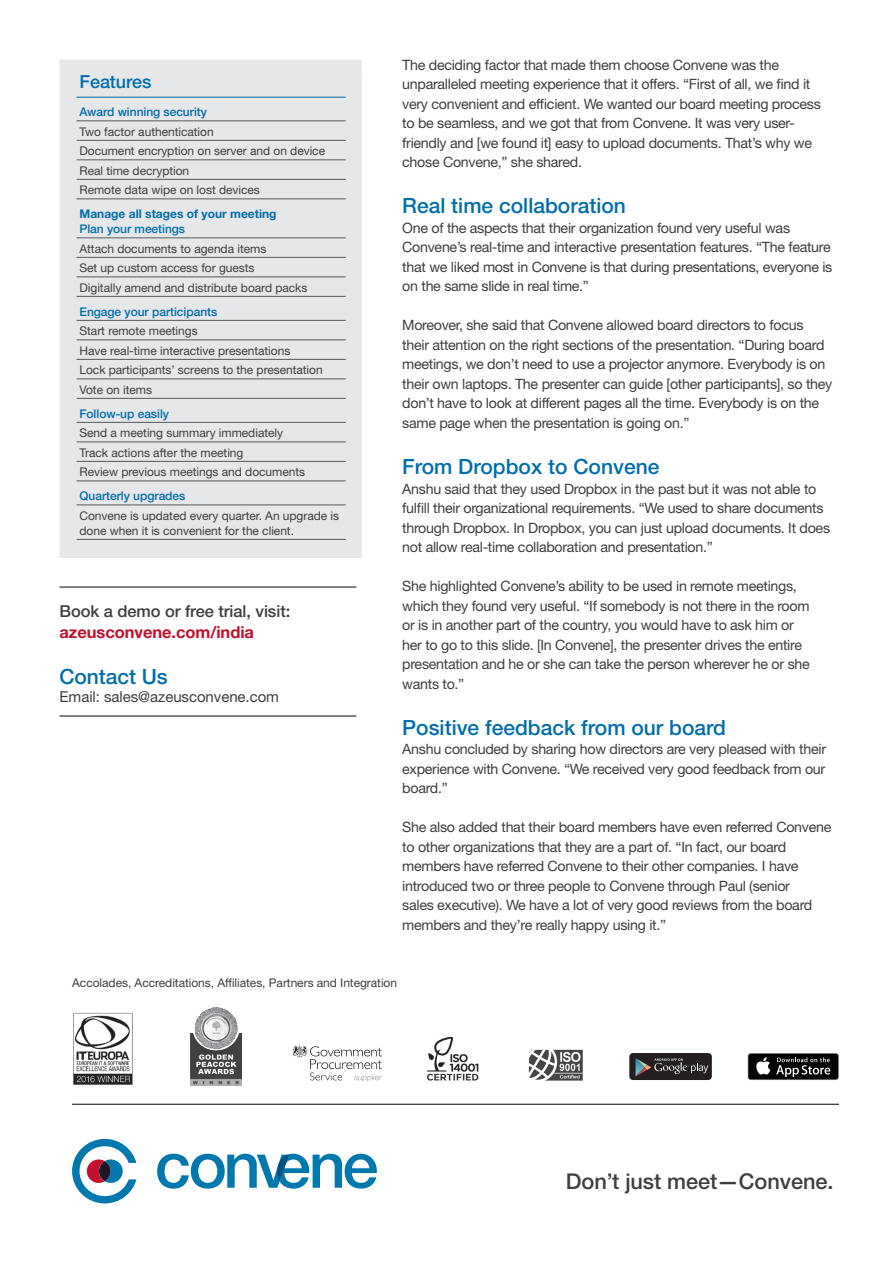
<style>
.page{position:relative;width:893px;height:1263px;background:#fff}
.page>*{position:absolute;margin:0;border:0;box-sizing:border-box;transform-origin:0 0}
.t1{font:500 21.75px "Helvetica Neue LT Std";letter-spacing:-.005em;color:#3e3e3f}
.t2{font:500 21px "Helvetica Neue LT Std";color:#006eab}
.t3{font:500 18px "Helvetica Neue LT Std";letter-spacing:-.005em;color:#006eab}
.t4{font:500 16.5px "Helvetica Neue LT Std";letter-spacing:-.005em;color:#3e3e3f}
.t5{font:700 16.5px "Helvetica Neue LT Std";letter-spacing:-.005em;color:#c3102f}
.t6{font:15px "Helvetica Neue LT Std";letter-spacing:-.005em;color:#3e3e3f}
.t7{font:14.25px/19.5px "Helvetica Neue LT Std";letter-spacing:-.02em;color:#3e3e3f}
.t8{font:12px/15px "Helvetica Neue LT Std";letter-spacing:-.005em;color:#3e3e3f}
.t9{font:500 12px "Helvetica Neue LT Std";letter-spacing:-.005em;color:#006eab}
.t10{font:700 12px/15px "Helvetica Neue LT Std";color:#006eab}
.s1{font-weight:500}
</style>
<div class="page">
<div style="left:60px;top:60px;width:302px;height:498px;background:#e6e7e9"></div>
<hr style="left:77px;top:97px;width:269px;height:1px;background:#0065a4">
<hr style="left:77px;top:120px;width:269px;height:1px;background:#57585a">
<hr style="left:77px;top:140px;width:269px;height:1px;background:#57585a">
<hr style="left:77px;top:159px;width:269px;height:1px;background:#57585a">
<hr style="left:77px;top:179px;width:269px;height:1px;background:#57585a">
<hr style="left:77px;top:198px;width:269px;height:1px;background:#57585a">
<hr style="left:77px;top:237px;width:269px;height:1px;background:#57585a">
<hr style="left:77px;top:257px;width:269px;height:1px;background:#57585a">
<hr style="left:77px;top:276px;width:269px;height:1px;background:#57585a">
<hr style="left:77px;top:296px;width:269px;height:1px;background:#57585a">
<hr style="left:77px;top:320px;width:269px;height:1px;background:#57585a">
<hr style="left:77px;top:339px;width:269px;height:1px;background:#57585a">
<hr style="left:77px;top:359px;width:269px;height:1px;background:#57585a">
<hr style="left:77px;top:378px;width:269px;height:1px;background:#57585a">
<hr style="left:77px;top:398px;width:269px;height:1px;background:#57585a">
<hr style="left:77px;top:422px;width:269px;height:1px;background:#57585a">
<hr style="left:77px;top:441px;width:269px;height:1px;background:#57585a">
<hr style="left:77px;top:461px;width:269px;height:1px;background:#57585a">
<hr style="left:77px;top:480px;width:269px;height:1px;background:#57585a">
<hr style="left:77px;top:504px;width:269px;height:1px;background:#57585a">
<hr style="left:77px;top:539px;width:269px;height:1px;background:#57585a">
<hr style="left:72px;top:1104px;width:767px;height:1px;background:#231f20">
<svg style="left:292px;top:1045px;width:90px;height:37px"></svg>
<div style="left:629px;top:1053px;width:83px;height:27px;background:#231f20;border-radius:4px"></div>
<svg style="left:635px;top:1058px;width:73px;height:18px"></svg>
<div style="left:748px;top:1053px;width:91px;height:27px;background:#3d3e3d;border-radius:3px"></div>
<div style="left:748px;top:1054px;width:90px;height:25px;background:#040503;border-radius:3px"></div>
<svg style="left:756px;top:1057px;width:14px;height:17px"></svg>
<svg style="left:776px;top:1057px;width:54px;height:20px"></svg>
<img style="left:426px;top:1037px;width:52px;height:44px">
<img style="left:528px;top:1049px;width:55px;height:32px">
<img style="left:73px;top:1012px;width:60px;height:73px">
<svg style="left:72px;top:1139px;width:64px;height:64px"></svg>
<svg style="left:99px;top:1161px;width:12px;height:20px"></svg>
<svg style="left:157px;top:1154px;width:220px;height:34px"></svg>
<img style="left:191px;top:1007px;width:50px;height:79px">
<hr style="left:60px;top:586px;width:296px;height:2px;background:#231f20">
<hr style="left:60px;top:715px;width:296px;height:2px;background:#231f20">
<p class="t3" style="left:80px;top:71px;width:73px">Features</p>
<p class="t9" style="left:80px;top:105px;width:129px">Award winning security</p>
<p class="t8" style="left:80px;top:124px;width:136px">Two factor authentication</p>
<p class="t8" style="left:80px;top:143px;width:247px">Document encryption on server and on device</p>
<p class="t8" style="left:80px;top:163px;width:111px">Real time decryption</p>
<p class="t8" style="left:80px;top:182px;width:182px">Remote data wipe on lost devices</p>
<p class="t10" style="left:80px;top:206px;width:199px">Manage all stages of your meeting<br><span class="s1">Plan your meetings</span></p>
<p class="t8" style="left:80px;top:241px;width:188px">Attach documents to agenda items</p>
<p class="t8" style="left:80px;top:260px;width:177px">Set up custom access for guests</p>
<p class="t8" style="left:80px;top:280px;width:229px">Digitally amend and distribute board packs</p>
<p class="t9" style="left:80px;top:304px;width:139px">Engage your participants</p>
<p class="t8" style="left:80px;top:323px;width:120px">Start remote meetings</p>
<p class="t8" style="left:80px;top:343px;width:212px">Have real-time interactive presentations</p>
<p class="t8" style="left:80px;top:362px;width:245px">Lock participants’ screens to the presentation</p>
<p class="t8" style="left:80px;top:382px;width:74px">Vote on items</p>
<p class="t9" style="left:80px;top:406px;width:91px">Follow-up easily</p>
<p class="t8" style="left:80px;top:425px;width:205px">Send a meeting summary immediately</p>
<p class="t8" style="left:80px;top:445px;width:165px">Track actions after the meeting</p>
<p class="t8" style="left:80px;top:464px;width:227px">Review previous meetings and documents</p>
<p class="t9" style="left:80px;top:489px;width:107px">Quarterly upgrades</p>
<p class="t8" style="left:80px;top:508px;width:261px">Convene is updated every quarter. An upgrade is done when it is convenient for the client.</p>
<p class="t4" style="left:60px;top:601px;width:232px">Book a demo or free trial, visit:</p>
<p class="t5" style="left:60px;top:621px;width:196px">azeusconvene.com/india</p>
<p class="t2" style="left:60px;top:664px;width:110px">Contact Us</p>
<p class="t6" style="left:60px;top:687px;width:221px">Email: sales@azeusconvene.com</p>
<p class="t7" style="left:402px;top:55px;width:420px">The deciding factor that made them choose Convene was the unparalleled meeting experience that it offers. “First of all, we find it very convenient and efficient. We wanted our board meeting process to be seamless, and we got that from Convene. It was very user&shy;friendly and [we found it] easy to upload documents. That’s why we chose Convene,” she shared.</p>
<p class="t2" style="left:402px;top:193px;width:225px">Real time collaboration</p>
<p class="t7" style="left:402px;top:218px;width:432px">One of the aspects that their organization found very useful was Convene’s real-time and interactive presentation features. “The feature that we liked most in Convene is that during presentations, everyone is on the same slide in real time.”</p>
<p class="t7" style="left:402px;top:315px;width:432px">Moreover, she said that Convene allowed board directors to focus their attention on the right sections of the presentation. “During board meetings, we don’t need to use a projector anymore. Everybody is on their own laptops. The presenter can guide [other participants], so they don’t have to look at different pages all the time. Everybody is on the same page when the presentation is going on.”</p>
<p class="t2" style="left:402px;top:454px;width:259px">From Dropbox to Convene</p>
<p class="t7" style="left:402px;top:479px;width:429px">Anshu said that they used Dropbox in the past but it was not able to fulfill their organizational requirements. “We used to share documents through Dropbox. In Dropbox, you can just upload documents. It does not allow real-time collaboration and presentation.”</p>
<p class="t7" style="left:402px;top:576px;width:409px">She highlighted Convene’s ability to be used in remote meetings, which they found very useful. “If somebody is not there in the room or is in another part of the country, you would have to ask him or her to go to this slide. [In Convene], the presenter drives the entire presentation and he or she can take the person wherever he or she wants to.”</p>
<p class="t2" style="left:402px;top:715px;width:325px">Positive feedback from our board</p>
<p class="t7" style="left:402px;top:739px;width:425px;text-align:justify">Anshu concluded by sharing how directors are very pleased with their experience with Convene. “We received very good feedback from our board.”</p>
<p class="t7" style="left:402px;top:817px;width:431px">She also added that their board members have even referred Convene to other organizations that they are a part of. “In fact, our board members have referred Convene to their other companies. I have introduced two or three people to Convene through Paul (senior<br>sales executive). We have a lot of very good reviews from the board members and they’re really happy using it.”</p>
<p class="t8" style="left:72px;top:975px;width:326px">Accolades, Accreditations, Affiliates, Partners and Integration</p>
<p class="t1" style="left:566px;top:1169px;width:269px">Don’t just meet—Convene.</p>
</div>
